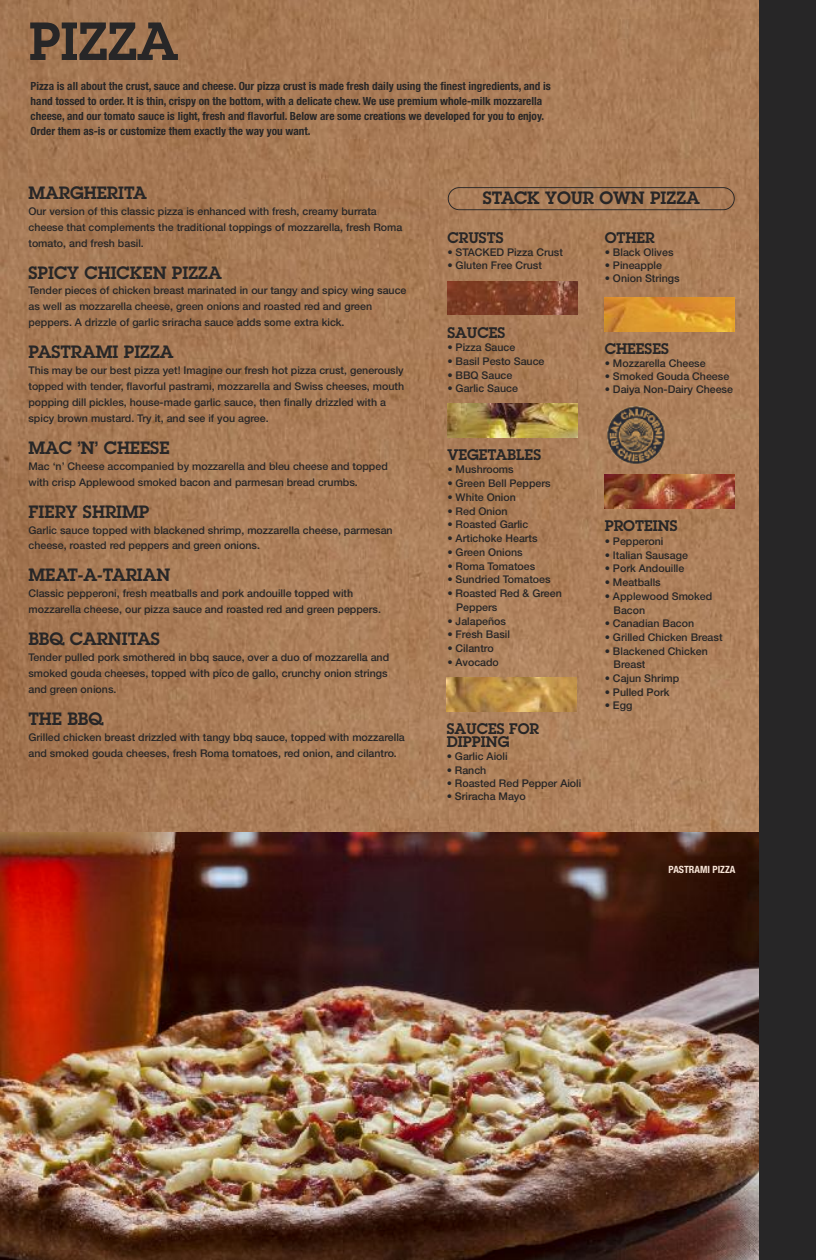
<style>
.page{position:relative;width:816px;height:1260px;background:#fff}
.page>*{position:absolute;margin:0;border:0;box-sizing:border-box;transform-origin:0 0}
.t1{font:600 52.5px "Lubalin Graph";color:#272627}
.t2{font:600 17.5px "Lubalin Graph";color:#272627}
.t3{font:600 15px/13.1px "Lubalin Graph";color:#272627}
.t4{font:700 condensed 11.25px/15px "Helvetica Neue";color:#272627}
.t5{font:500 10.62px/16px "Helvetica Neue";color:#272627}
.t6{font:700 condensed 10px "Helvetica Neue";color:#f8e5d8}
</style>
<div class="page">
<img style="left:0;top:0;width:759px;height:832px">
<img style="left:0;top:832px;width:759px;height:428px">
<div style="left:759px;top:0;width:56px;height:1260px;background:#272627"></div>
<img style="left:447px;top:281px;width:130px;height:34px">
<img style="left:604px;top:297px;width:130px;height:34px">
<img style="left:604px;top:475px;width:130px;height:33px">
<img style="left:446px;top:678px;width:130px;height:33px">
<img style="left:447px;top:403px;width:130px;height:34px">
<img style="left:607px;top:406px;width:58px;height:58px">
<svg style="left:447px;top:187px;width:287px;height:23px"></svg>
<h1 class="t1" style="left:29px;top:11px;width:150px">PIZZA</h1>
<p class="t4" style="left:31px;top:78px;width:521px">Pizza is all about the crust, sauce and cheese. Our pizza crust is made fresh daily using the finest ingredients, and is hand tossed to order. It is thin, crispy on the bottom, with a delicate chew. We use premium whole-milk mozzarella cheese, and our tomato sauce is light, fresh and flavorful. Below are some creations we developed for you to enjoy.<br>Order them as-is or customize them exactly the way you want.</p>
<h2 class="t2" style="left:28px;top:183px;width:120px">MARGHERITA</h2>
<p class="t5" style="left:28px;top:204px;width:375px">Our version of this classic pizza is enhanced with fresh, creamy burrata cheese that complements the traditional toppings of mozzarella, fresh Roma tomato, and fresh basil.</p>
<h2 class="t2" style="left:28px;top:262px;width:195px">SPICY CHICKEN PIZZA</h2>
<p class="t5" style="left:28px;top:284px;width:379px">Tender pieces of chicken breast marinated in our tangy and spicy wing sauce as well as mozzarella cheese, green onions and roasted red and green peppers. A drizzle of garlic sriracha sauce adds some extra kick.</p>
<h2 class="t2" style="left:28px;top:342px;width:146px">PASTRAMI PIZZA</h2>
<p class="t5" style="left:28px;top:363px;width:377px">This may be our best pizza yet! Imagine our fresh hot pizza crust, generously topped with tender, flavorful pastrami, mozzarella and Swiss cheeses, mouth popping dill pickles, house-made garlic sauce, then finally drizzled with a spicy brown mustard. Try it, and see if you agree.</p>
<h2 class="t2" style="left:28px;top:438px;width:142px">MAC ’N’ CHEESE</h2>
<p class="t5" style="left:28px;top:459px;width:361px">Mac ‘n’ Cheese accompanied by mozzarella and bleu cheese and topped with crisp Applewood smoked bacon and parmesan bread crumbs.</p>
<h2 class="t2" style="left:28px;top:501px;width:122px">FIERY SHRIMP</h2>
<p class="t5" style="left:28px;top:523px;width:365px">Garlic sauce topped with blackened shrimp, mozzarella cheese, parmesan cheese, roasted red peppers and green onions.</p>
<h2 class="t2" style="left:28px;top:565px;width:143px">MEAT-A-TARIAN</h2>
<p class="t5" style="left:28px;top:586px;width:354px">Classic pepperoni, fresh meatballs and pork andouille topped with mozzarella cheese, our pizza sauce and roasted red and green peppers.</p>
<h2 class="t2" style="left:28px;top:629px;width:133px">BBQ CARNITAS</h2>
<p class="t5" style="left:28px;top:650px;width:362px">Tender pulled pork smothered in bbq sauce, over a duo of mozzarella and smoked gouda cheeses, topped with pico de gallo, crunchy onion strings and green onions.</p>
<h2 class="t2" style="left:28px;top:708px;width:76px">THE BBQ</h2>
<p class="t5" style="left:28px;top:730px;width:378px">Grilled chicken breast drizzled with tangy bbq sauce, topped with mozzarella and smoked gouda cheeses, fresh Roma tomatoes, red onion, and cilantro.</p>
<h2 class="t2" style="left:482px;top:188px;width:218px">STACK YOUR OWN PIZZA</h2>
<h3 class="t3" style="left:447px;top:231px;width:58px">CRUSTS</h3>
<p class="t5" style="left:447px;top:245px;width:117px">• STACKED Pizza Crust</p>
<p class="t5" style="left:447px;top:258px;width:96px">• Gluten Free Crust</p>
<h3 class="t3" style="left:447px;top:326px;width:59px">SAUCES</h3>
<p class="t5" style="left:447px;top:341px;width:70px">• Pizza Sauce</p>
<p class="t5" style="left:447px;top:354px;width:99px">• Basil Pesto Sauce</p>
<p class="t5" style="left:447px;top:368px;width:66px">• BBQ Sauce</p>
<p class="t5" style="left:447px;top:381px;width:72px">• Garlic Sauce</p>
<h3 class="t3" style="left:447px;top:448px;width:95px">VEGETABLES</h3>
<p class="t5" style="left:447px;top:462px;width:68px">• Mushrooms</p>
<p class="t5" style="left:447px;top:476px;width:105px">• Green Bell Peppers</p>
<p class="t5" style="left:447px;top:490px;width:70px">• White Onion</p>
<p class="t5" style="left:447px;top:504px;width:62px">• Red Onion</p>
<p class="t5" style="left:447px;top:517px;width:82px">• Roasted Garlic</p>
<p class="t5" style="left:447px;top:531px;width:92px">• Artichoke Hearts</p>
<p class="t5" style="left:447px;top:545px;width:77px">• Green Onions</p>
<p class="t5" style="left:447px;top:559px;width:89px">• Roma Tomatoes</p>
<p class="t5" style="left:447px;top:572px;width:105px">• Sundried Tomatoes</p>
<p class="t5" style="left:456px;top:587px;width:107px;line-height:13.8px;text-indent:-9px">• Roasted Red &amp; Green<br>Peppers</p>
<p class="t5" style="left:447px;top:614px;width:60px">• Jalapeños</p>
<p class="t5" style="left:447px;top:627px;width:64px">• Fresh Basil</p>
<p class="t5" style="left:447px;top:641px;width:48px">• Cilantro</p>
<p class="t5" style="left:447px;top:655px;width:53px">• Avocado</p>
<h3 class="t3" style="left:446px;top:722px;width:94px">SAUCES FOR<br>DIPPING</h3>
<p class="t5" style="left:446px;top:750px;width:62px">• Garlic Aioli</p>
<p class="t5" style="left:446px;top:763px;width:41px">• Ranch</p>
<p class="t5" style="left:446px;top:776px;width:136px">• Roasted Red Pepper Aioli</p>
<p class="t5" style="left:446px;top:789px;width:81px">• Sriracha Mayo</p>
<h3 class="t3" style="left:604px;top:231px;width:52px">OTHER</h3>
<p class="t5" style="left:604px;top:245px;width:70px">• Black Olives</p>
<p class="t5" style="left:604px;top:258px;width:59px">• Pineapple</p>
<p class="t5" style="left:604px;top:272px;width:76px">• Onion Strings</p>
<h3 class="t3" style="left:604px;top:342px;width:66px">CHEESES</h3>
<p class="t5" style="left:604px;top:356px;width:102px">• Mozzarella Cheese</p>
<p class="t5" style="left:604px;top:369px;width:126px">• Smoked Gouda Cheese</p>
<p class="t5" style="left:604px;top:383px;width:130px">• Daiya Non-Dairy Cheese</p>
<h3 class="t3" style="left:604px;top:519px;width:74px">PROTEINS</h3>
<p class="t5" style="left:604px;top:534px;width:60px">• Pepperoni</p>
<p class="t5" style="left:604px;top:548px;width:85px">• Italian Sausage</p>
<p class="t5" style="left:604px;top:562px;width:81px">• Pork Andouille</p>
<p class="t5" style="left:604px;top:575px;width:58px">• Meatballs</p>
<p class="t5" style="left:613px;top:590px;width:100px;line-height:13.8px;text-indent:-9px">• Applewood Smoked<br>Bacon</p>
<p class="t5" style="left:604px;top:617px;width:91px">• Canadian Bacon</p>
<p class="t5" style="left:604px;top:630px;width:119px">• Grilled Chicken Breast</p>
<p class="t5" style="left:613px;top:646px;width:96px;line-height:13.1px;text-indent:-9px">• Blackened Chicken<br>Breast</p>
<p class="t5" style="left:604px;top:671px;width:76px">• Cajun Shrimp</p>
<p class="t5" style="left:604px;top:685px;width:66px">• Pulled Pork</p>
<p class="t5" style="left:604px;top:699px;width:29px">• Egg</p>
<p class="t6" style="left:668px;top:863px;width:68px">PASTRAMI PIZZA</p>
</div>
